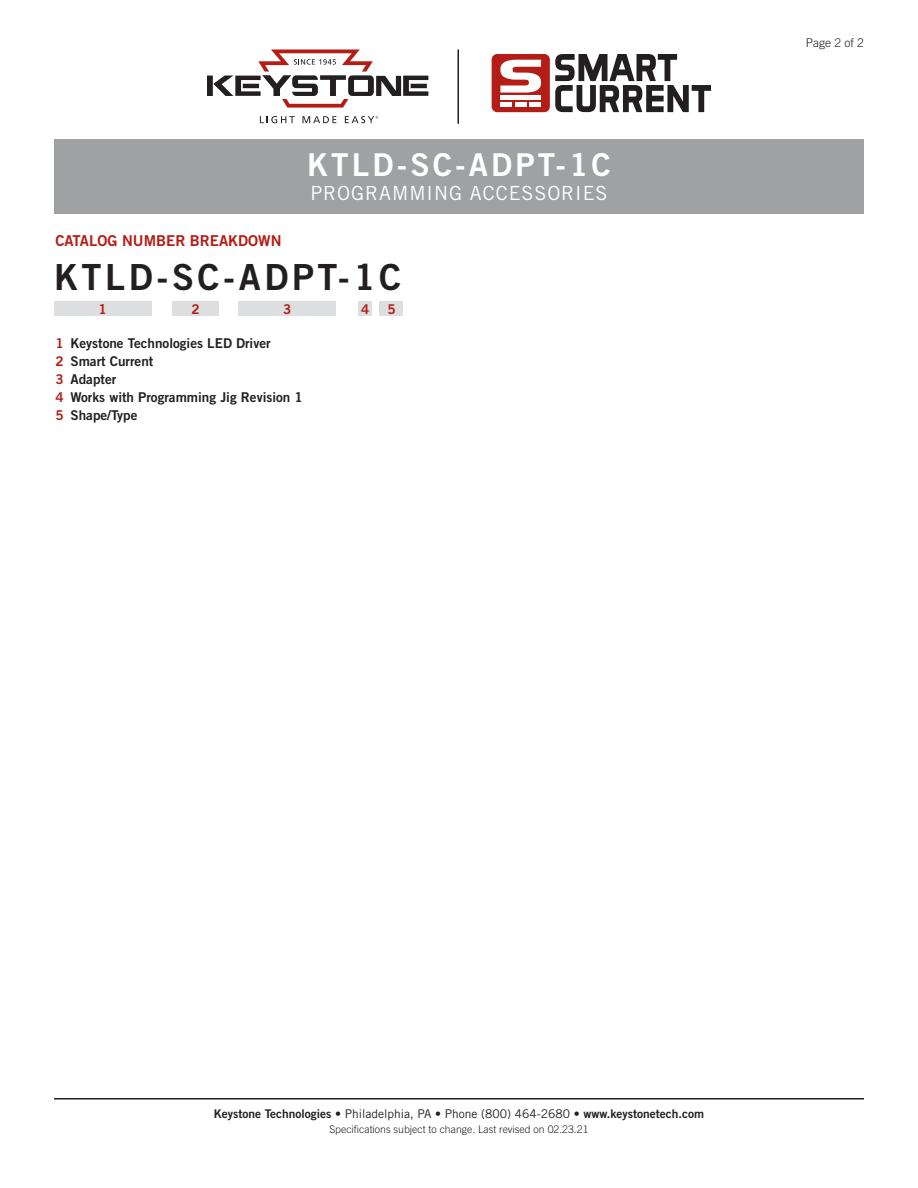
<style>
.page{position:relative;width:918px;height:1188px;background:#fff}
.page>*{position:absolute;margin:0;border:0;box-sizing:border-box;transform-origin:0 0}
.CatalogNumber{font:36px "Trade Gothic Bold Two";letter-spacing:.1em;color:#231f20}
.t1{font:31.5px "Trade Gothic Bold Two";letter-spacing:.1em;color:#fff}
.SubTitle{font:19.5px "Trade Gothic";letter-spacing:.05em;color:#fff}
.Heading_01{font:15px "Trade Gothic Bold Two";color:#b41d15}
.Catalog_Key{font:13.5px "Trade Gothic Bold Two";color:#231f20}
.Catalog_BarNumber{font:13.5px "Trade Gothic Bold Two";color:#b41d15}
.t2{font:12px "Trade Gothic Bold Two";color:#231f20}
.Page{font:300 12px "Trade Gothic";color:#231f20}
.Rev{font:300 10.5px "Trade Gothic";color:#231f20}
.s1{color:#b41d15}
.s2{font-family:"Trade Gothic"}
</style>
<div class="page">
<hr style="left:54px;top:1098px;width:810px;height:2px;background:#231f20">
<div style="left:54px;top:140px;width:810px;height:74px;background:#a0a1a3"></div>
<div style="left:54px;top:302px;width:98px;height:14px;background:#dddee0"></div>
<div style="left:172px;top:302px;width:47px;height:14px;background:#dddee0"></div>
<div style="left:238px;top:302px;width:98px;height:14px;background:#dddee0"></div>
<div style="left:358px;top:302px;width:14px;height:14px;background:#dddee0"></div>
<div style="left:380px;top:302px;width:24px;height:14px;background:#dddee0"></div>
<hr style="left:457px;top:50px;width:2px;height:74px;background:#231f20">
<svg style="left:555px;top:54px;width:156px;height:58px"></svg>
<div style="left:492px;top:54px;width:58px;height:58px;background:#b41d15;border-radius:6px"></div>
<hr style="left:501px;top:96px;width:40px;height:4px;background:#fff">
<div style="left:501px;top:102px;width:11px;height:5px;background:#fff"></div>
<div style="left:515px;top:102px;width:12px;height:5px;background:#fff"></div>
<div style="left:530px;top:102px;width:11px;height:5px;background:#fff"></div>
<svg style="left:500px;top:60px;width:41px;height:33px"></svg>
<svg style="left:207px;top:50px;width:221px;height:58px"></svg>
<svg style="left:260px;top:116px;width:35px;height:7px"></svg>
<svg style="left:303px;top:116px;width:33px;height:7px"></svg>
<svg style="left:345px;top:116px;width:33px;height:7px"></svg>
<p class="Heading_01" style="left:56px;top:231px;width:228px">CATALOG NUMBER BREAKDOWN</p>
<p class="t1" style="left:307px;top:146px;width:305px">KTLD-SC-ADPT-1C</p>
<p class="SubTitle" style="left:310px;top:181px;width:299px">PROGRAMMING ACCESSORIES</p>
<p class="CatalogNumber" style="left:54px;top:255px;width:349px">KTLD-SC-ADPT-1C</p>
<p class="Catalog_BarNumber" style="left:99px;top:301px;width:10px">1</p>
<p class="Catalog_BarNumber" style="left:192px;top:301px;width:10px">2</p>
<p class="Catalog_BarNumber" style="left:283px;top:301px;width:10px">3</p>
<p class="Catalog_BarNumber" style="left:361px;top:301px;width:10px">4</p>
<p class="Catalog_BarNumber" style="left:387px;top:301px;width:10px">5</p>
<p class="Catalog_Key" style="left:56px;top:335px;width:217px"><span class="s1">1</span> Keystone Technologies LED Driver</p>
<p class="Catalog_Key" style="left:56px;top:353px;width:99px"><span class="s1">2</span> Smart Current</p>
<p class="Catalog_Key" style="left:56px;top:371px;width:62px"><span class="s1">3</span> Adapter</p>
<p class="Catalog_Key" style="left:56px;top:389px;width:249px"><span class="s1">4</span> Works with Programming Jig Revision 1</p>
<p class="Catalog_Key" style="left:56px;top:407px;width:84px"><span class="s1">5</span> Shape/Type</p>
<p class="Page" style="left:806px;top:36px;width:60px">Page 2 of 2</p>
<p class="t2" style="left:214px;top:1106px;width:492px">Keystone Technologies <span class="s2">• Philadelphia, PA • Phone (800) 464-2680 •</span> www.keystonetech.com</p>
<p class="Rev" style="left:329px;top:1123px;width:261px">Specifications subject to change. Last revised on 02.23.21</p>
</div>
